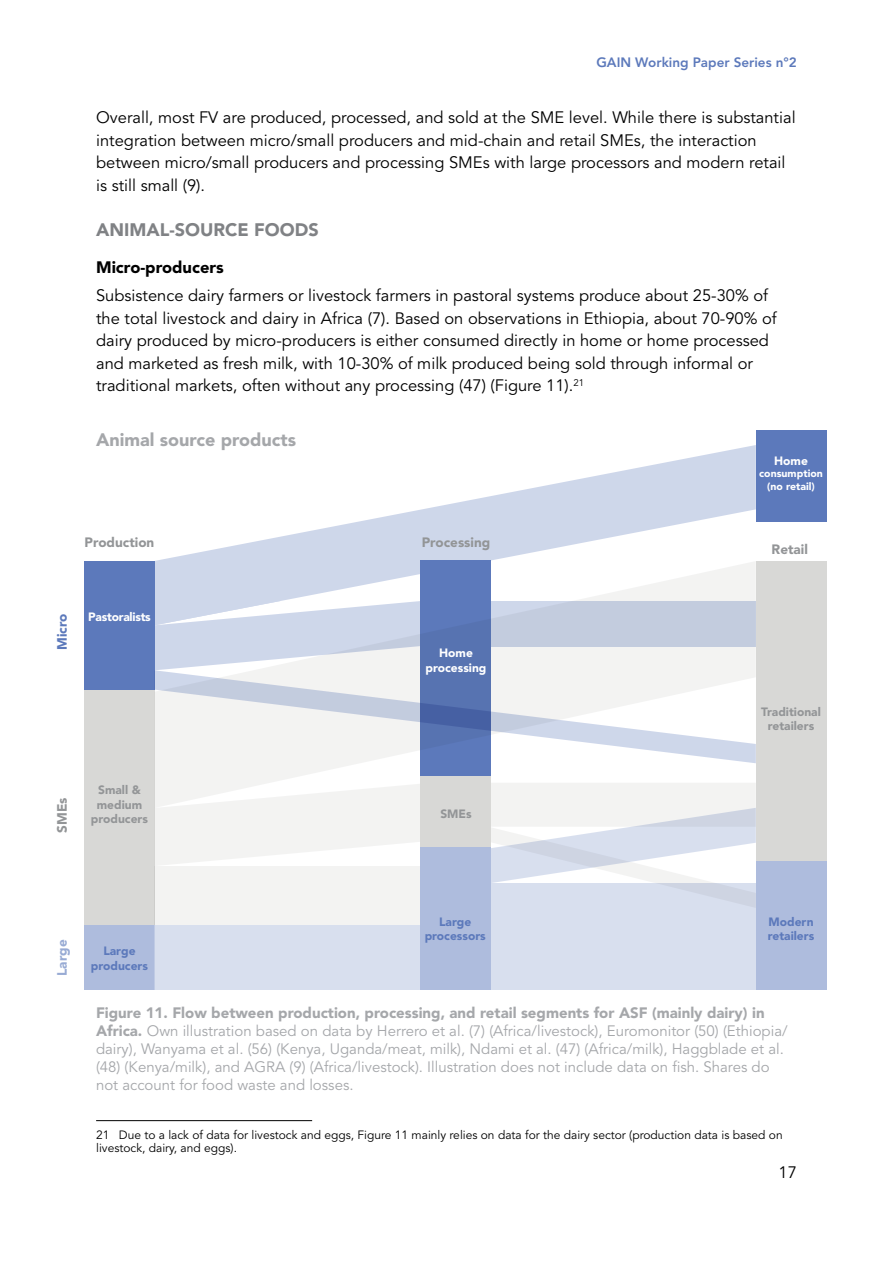
<style>
.page{position:relative;width:893px;height:1263px;background:#fff}
.page>*{position:absolute;margin:0;border:0;box-sizing:border-box;transform-origin:0 0}
.t1{font:900 18px "Avenir LT Std";color:#a5a7aa}
.t2{font:900 18px "Avenir LT Std";color:#808285}
.t3{font:16.5px/22.5px "Avenir LT Std";color:#000}
.t4{font:900 16.5px "Avenir LT Std";color:#000}
.t5{font:15px/18px "Avenir LT Std";color:#a5a7aa}
.t6{font:900 13.5px "Avenir LT Std";color:#939597}
.t7{font:800 13.5px "Avenir LT Std";color:#5c79bb}
.t8{font:900 13.5px "Avenir LT Std";color:#5c79bb}
.t9{font:900 13.5px "Avenir LT Std";color:#98abd4}
.t10{font:12px/13.5px "Avenir LT Std";color:#000}
.t11{font:900 12px/14.4px "Avenir LT Std";color:#939597;text-align:center}
.t12{font:900 12px/14.4px "Avenir LT Std";color:#5c79bb;text-align:center}
.t13{font:900 12px/14.4px "Avenir LT Std";color:#fff;text-align:center}
.t14{font:900 12px "Avenir LT Std";letter-spacing:-.02em;color:#fff}
.t15{font:900 10.5px/12.6px "Avenir LT Std";color:#fff;text-align:center}
.s1{font-weight:900}
</style>
<div class="page">
<hr style="left:96px;top:1120px;width:216px;height:1px;background:#000">
<svg style="left:155px;top:445px;width:601px;height:116px"></svg>
<div style="left:84px;top:561px;width:71px;height:129px;background:#5c79bb"></div>
<div style="left:84px;top:690px;width:71px;height:235px;background:#d8d8d6"></div>
<div style="left:84px;top:925px;width:71px;height:65px;background:#aebcdd"></div>
<div style="left:155px;top:925px;width:265px;height:65px;background:#d8dfee"></div>
<div style="left:490px;top:883px;width:266px;height:107px;background:#d8dfee"></div>
<svg style="left:155px;top:808px;width:265px;height:58px"></svg>
<svg style="left:490px;top:808px;width:266px;height:100px"></svg>
<div style="left:155px;top:866px;width:265px;height:58px;background:#f3f3f2"></div>
<div style="left:420px;top:776px;width:70px;height:71px;background:#d8d8d6"></div>
<div style="left:420px;top:847px;width:70px;height:143px;background:#aebcdd"></div>
<svg style="left:155px;top:561px;width:601px;height:247px"></svg>
<div style="left:756px;top:561px;width:70px;height:300px;background:#d8d8d6"></div>
<div style="left:756px;top:861px;width:70px;height:129px;background:#aebcdd"></div>
<div style="left:756px;top:430px;width:70px;height:92px;background:#5c79bb"></div>
<p class="t7" style="left:596px;top:54px;width:202px">GAIN Working Paper Series n°2</p>
<p class="t3" style="left:96px;top:106px;width:701px">Overall, most FV are produced, processed, and sold at the SME level. While there is substantial integration between micro/small producers and mid-chain and retail SMEs, the interaction between micro/small producers and processing SMEs with large processors and modern retail is still small (9).</p>
<p class="t2" style="left:96px;top:219px;width:224px">ANIMAL-SOURCE FOODS</p>
<p class="t4" style="left:96px;top:257px;width:129px">Micro-producers</p>
<p class="t3" style="left:96px;top:285px;width:682px">Subsistence dairy farmers or livestock farmers in pastoral systems produce about 25-30% of the total livestock and dairy in Africa (7). Based on observations in Ethiopia, about 70-90% of dairy produced by micro-producers is either consumed directly in home or home processed and marketed as fresh milk, with 10-30% of milk produced being sold through informal or traditional markets, often without any processing (47) (Figure 11).<sup>21</sup></p>
<p class="t1" style="left:96px;top:428px;width:201px">Animal source products</p>
<p class="t13" style="left:774px;top:453px;width:35px">Home</p>
<p class="t15" style="left:759px;top:467px;width:65px">consumption (no retail)</p>
<p class="t6" style="left:85px;top:535px;width:71px">Production</p>
<p class="t6" style="left:422px;top:535px;width:70px">Processing</p>
<p class="t6" style="left:772px;top:541px;width:38px">Retail</p>
<p class="t8" style="left:54px;top:650px;width:38px;rotate:-90deg">Micro</p>
<p class="t14" style="left:88px;top:609px;width:64px">Pastoralists</p>
<p class="t6" style="left:54px;top:833px;width:37px;rotate:-90deg">SMEs</p>
<p class="t11" style="left:91px;top:783px;width:59px">Small &amp; medium producers</p>
<p class="t13" style="left:426px;top:646px;width:62px">Home processing</p>
<p class="t11" style="left:440px;top:807px;width:33px">SMEs</p>
<p class="t11" style="left:761px;top:705px;width:61px">Traditional retailers</p>
<p class="t9" style="left:54px;top:976px;width:38px;rotate:-90deg">Large</p>
<p class="t12" style="left:91px;top:944px;width:59px">Large producers</p>
<p class="t12" style="left:425px;top:914px;width:63px">Large processors</p>
<p class="t12" style="left:768px;top:914px;width:48px;text-align:left">Modern retailers</p>
<p class="t5" style="left:96px;top:1004px;width:693px"><span class="s1">Figure 11. Flow between production, processing, and retail segments for ASF (mainly dairy) in Africa.</span> Own illustration based on data by Herrero et al. (7) (Africa/livestock), Euromonitor (50) (Ethiopia/ dairy), Wanyama et al. (56) (Kenya, Uganda/meat, milk), Ndami et al. (47) (Africa/milk), Haggblade et al. (48) (Kenya/milk), and AGRA (9) (Africa/livestock). Illustration does not include data on fish. Shares do not account for food waste and losses.</p>
<p class="t10" style="left:96px;top:1128px;width:688px">21 Due to a lack of data for livestock and eggs, Figure 11 mainly relies on data for the dairy sector (production data is based on livestock, dairy, and eggs).</p>
<p class="t3" style="left:778px;top:1161px;width:20px">17</p>
</div>
